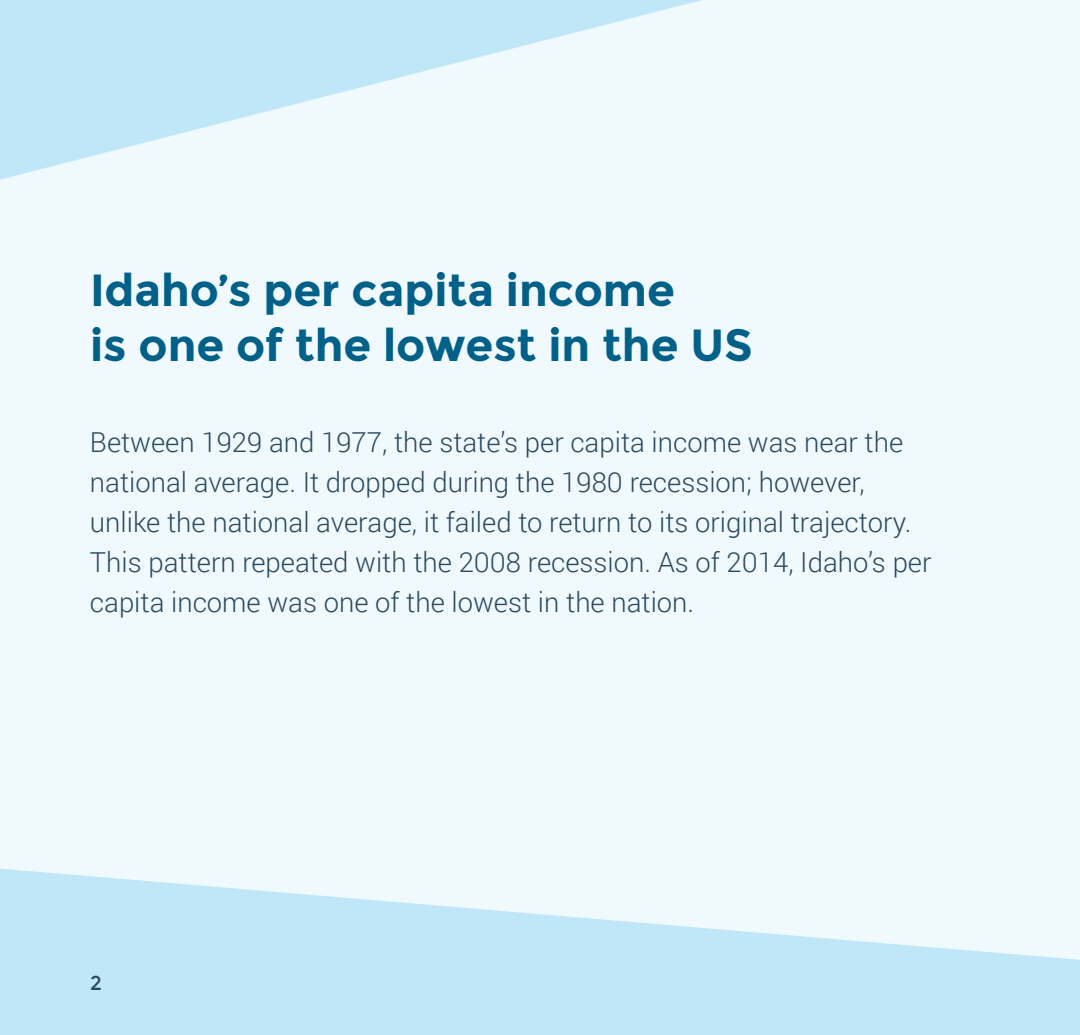
<style>
.page{position:relative;width:1080px;height:1035px;background:#f0f9fe}
.page>*{position:absolute;margin:0;border:0;box-sizing:border-box;transform-origin:0 0}
.t1{font:700 45px/55px "Montserrat";color:#006088}
.body_copy{font:300 27.5px/40px "Roboto";color:#2c4a5e}
.body_copy-2{font:20px "Montserrat";color:#2c4a5e}
</style>
<div class="page">
<svg style="left:0;top:869px;width:1080px;height:166px;fill:#c0e7f8"></svg>
<svg style="left:0;top:0;width:702px;height:180px"></svg>
<p class="t1" style="left:90px;top:263px;width:664px">Idaho’s per capita income<br>is one of the lowest in the US</p>
<p class="body_copy" style="left:90px;top:421px;width:843px">Between 1929 and 1977, the state’s per capita income was near the national average. It dropped during the 1980 recession; however, unlike the national average, it failed to return to its original trajectory.<br>This pattern repeated with the 2008 recession. As of 2014, Idaho’s per capita income was one of the lowest in the nation.</p>
<p class="body_copy-2" style="left:90px;top:971px;width:13px">2</p>
</div>
